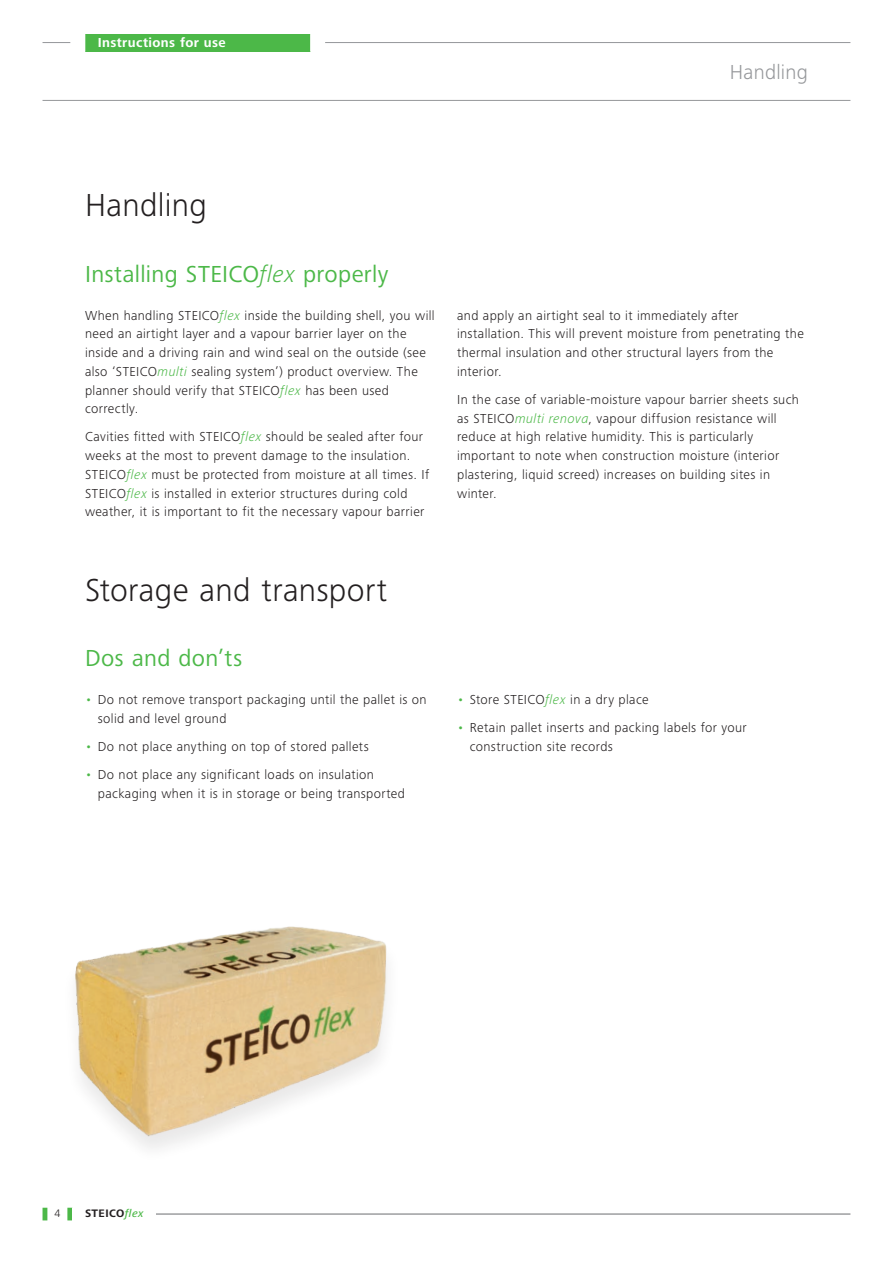
<style>
.page{position:relative;width:893px;height:1263px;background:#fff}
.page>*{position:absolute;margin:0;border:0;box-sizing:border-box;transform-origin:0 0}
.t1{font:300 33px "Frutiger Next LTW1 G";letter-spacing:.01em;color:#231f20}
.t2{font:24px "Frutiger Next LTW1 G";letter-spacing:.015em;color:#4cb848}
.t3{font:300 21px "Frutiger Next LTW1 G";letter-spacing:.01em;color:#95979a}
.t4{font:300 13.5px/18.8px "Frutiger Next LTW1 G";letter-spacing:.03em;color:#231f20}
.t5{font:700 13.5px "Frutiger Next LTW1 G";letter-spacing:.03em;color:#fff}
.t6{font:700 11.25px "Frutiger Next LTW1 G";letter-spacing:.035em;color:#231f20}
.t7{font:300 11.25px "Frutiger Next LTW1 G";color:#231f20}
.s1{font-weight:300;font-style:italic}
.s2{font-style:italic;color:#4cb848}
.s3{color:#4cb848}
.s4{font-weight:500;font-style:italic;color:#4cb848}
</style>
<div class="page">
<hr style="left:85px;top:1214px;width:765px;height:1px;background:#6c6d70">
<hr style="left:43px;top:42px;width:807px;height:1px;background:#95979a">
<hr style="left:43px;top:100px;width:807px;height:1px;background:#95979a">
<div style="left:85px;top:34px;width:225px;height:18px;background:#4cb848"></div>
<div style="left:70px;top:34px;width:15px;height:18px;background:#fff"></div>
<div style="left:310px;top:34px;width:15px;height:18px;background:#fff"></div>
<hr style="left:43px;top:1208px;width:4px;height:12px;background:#4cb848">
<div style="left:67px;top:1208px;width:5px;height:12px;background:#4cb848"></div>
<div style="left:72px;top:1208px;width:84px;height:12px;background:#fff"></div>
<img style="left:75px;top:926px;width:312px;height:223px">
<p class="t5" style="left:98px;top:35px;width:129px">Instructions for use</p>
<h3 class="t3" style="left:730px;top:60px;width:80px">Handling</h3>
<h1 class="t1" style="left:85px;top:187px;width:124px">Handling</h1>
<h2 class="t2" style="left:85px;top:260px;width:305px">Installing STEICO<span class="s1">flex</span> properly</h2>
<p class="t4" style="left:85px;top:306px;width:351px">When handling STEICO<span class="s2">flex</span> inside the building shell, you will need an airtight layer and a vapour barrier layer on the inside and a driving rain and wind seal on the outside (see also ‘STEICO<span class="s2">multi</span> sealing system’) product overview. The planner should verify that STEICO<span class="s2">flex</span> has been used correctly.</p>
<p class="t4" style="left:85px;top:428px;width:346px">Cavities fitted with STEICO<span class="s2">flex</span> should be sealed after four weeks at the most to prevent damage to the insulation.<br>STEICO<span class="s2">flex</span> must be protected from moisture at all times. If STEICO<span class="s2">flex</span> is installed in exterior structures during cold weather, it is important to fit the necessary vapour barrier</p>
<h1 class="t1" style="left:85px;top:571px;width:304px">Storage and transport</h1>
<h2 class="t2" style="left:85px;top:645px;width:159px">Dos and don’ts</h2>
<p class="t4" style="left:98px;top:690px;width:330px;text-indent:-13px"><span class="s3">•</span> Do not remove transport packaging until the pallet is on solid and level ground</p>
<p class="t4" style="left:85px;top:737px;width:285px"><span class="s3">•</span> Do not place anything on top of stored pallets</p>
<p class="t4" style="left:98px;top:765px;width:309px;text-indent:-13px"><span class="s3">•</span> Do not place any significant loads on insulation packaging when it is in storage or being transported</p>
<p class="t4" style="left:457px;top:306px;width:348px">and apply an airtight seal to it immediately after installation. This will prevent moisture from penetrating the thermal insulation and other structural layers from the interior.</p>
<p class="t4" style="left:457px;top:390px;width:343px">In the case of variable-moisture vapour barrier sheets such as STEICO<span class="s2">multi renova</span>, vapour diffusion resistance will reduce at high relative humidity. This is particularly important to note when construction moisture (interior plastering, liquid screed) increases on building sites in winter.</p>
<p class="t4" style="left:457px;top:690px;width:193px"><span class="s3">•</span> Store STEICO<span class="s2">flex</span> in a dry place</p>
<p class="t4" style="left:470px;top:718px;width:278px;text-indent:-13px"><span class="s3">•</span> Retain pallet inserts and packing labels for your construction site records</p>
<p class="t7" style="left:54px;top:1207px;width:7px">4</p>
<p class="t6" style="left:85px;top:1207px;width:60px">STEICO<span class="s4">flex</span></p>
</div>
